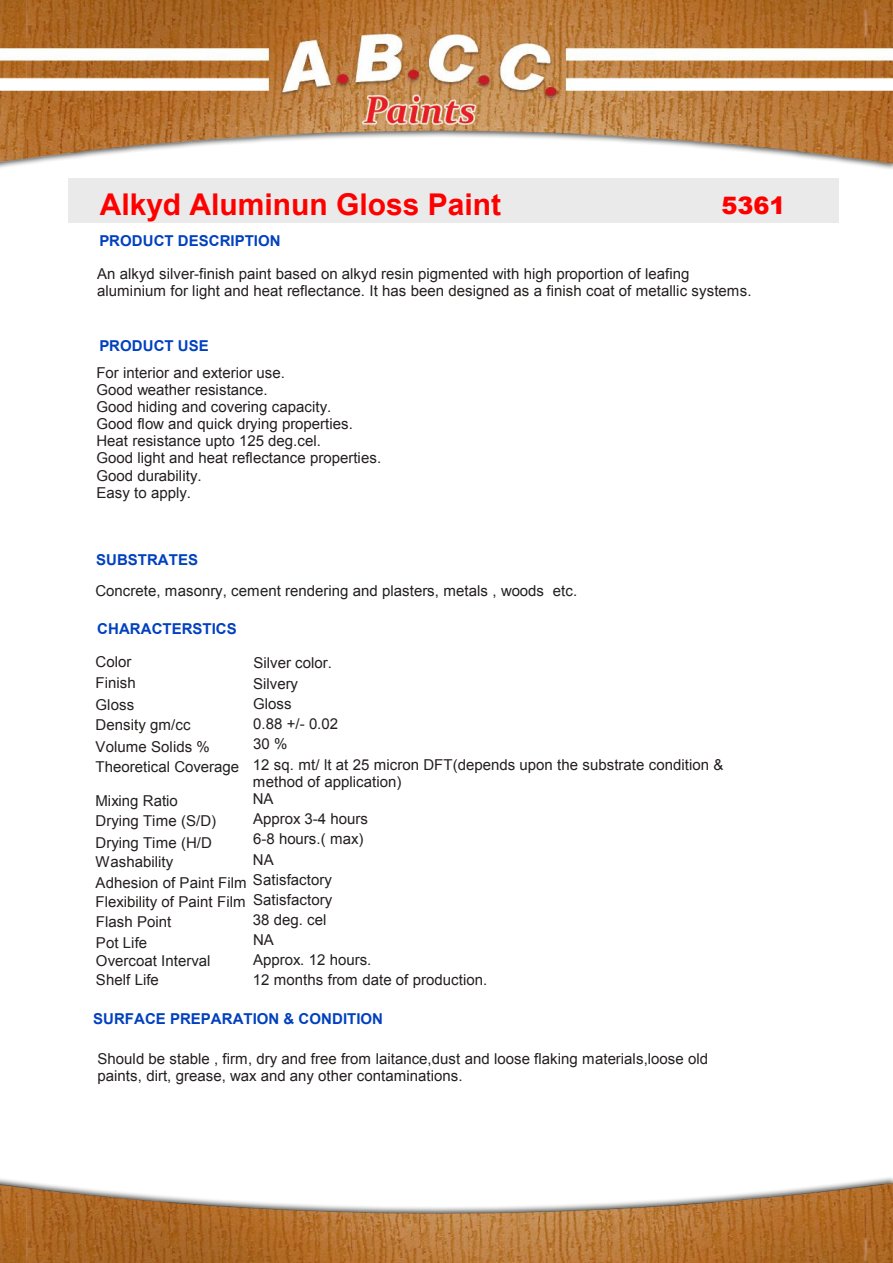
<style>
.page{position:relative;width:893px;height:1263px;background:#fff}
.page>*{position:absolute;margin:0;border:0;box-sizing:border-box;transform-origin:0 0}
.t1{font:700 30px "Arial";color:#f00}
.t2{font:900 24px "Arial";color:#f00}
.t3{font:15px/20.2px "Arial";color:#241f1f}
.t4{font:700 15px "Arial";letter-spacing:.005em;color:#0040bf}
</style>
<div class="page">
<img style="left:0;top:0;width:893px;height:1263px">
<div style="left:68px;top:179px;width:771px;height:44px;background:#ebeaea"></div>
<h1 class="t1" style="left:100px;top:185px;width:403px">Alkyd Aluminun Gloss Paint</h1>
<h2 class="t2" style="left:721px;top:188px;width:66px">5361</h2>
<p class="t4" style="left:99px;top:231px;width:183px">PRODUCT DESCRIPTION</p>
<p class="t3" style="left:97px;top:265px;width:656px;line-height:17.1px">An alkyd silver-finish paint based on alkyd resin pigmented with high proportion of leafing aluminium for light and heat reflectance. It has been designed as a finish coat of metallic systems.</p>
<p class="t4" style="left:99px;top:335px;width:111px">PRODUCT USE</p>
<p class="t3" style="left:96px;top:364px;width:286px;line-height:17.1px">For interior and exterior use.<br>Good weather resistance.<br>Good hiding and covering capacity.<br>Good flow and quick drying properties.<br>Heat resistance upto 125 deg.cel.<br>Good light and heat reflectance properties.<br>Good durability.<br>Easy to apply.</p>
<p class="t4" style="left:96px;top:550px;width:103px">SUBSTRATES</p>
<p class="t3" style="left:95px;top:581px;width:483px">Concrete, masonry, cement rendering and plasters, metals , woods etc.</p>
<p class="t4" style="left:97px;top:619px;width:141px">CHARACTERSTICS</p>
<p class="t3" style="left:96px;top:652px;width:37px">Color</p>
<p class="t3" style="left:253px;top:653px;width:472px">Silver color.<br>Silvery<br>Gloss<br>0.88 +/- 0.02<br>30 %<br>12 sq. mt/ lt at 25 micron DFT(depends upon the substrate condition &amp;</p>
<p class="t3" style="left:253px;top:773px;width:150px;line-height:17.1px">method of application)<br>NA</p>
<p class="t3" style="left:253px;top:809px;width:120px">Approx 3-4 hours<br>6-8 hours.( max)<br>NA<br>Satisfactory<br>Satisfactory<br>38 deg. cel<br>NA<br>Approx. 12 hours.</p>
<p class="t3" style="left:96px;top:673px;width:42px">Finish</p>
<p class="t3" style="left:96px;top:694px;width:40px">Gloss</p>
<p class="t3" style="left:96px;top:714px;width:97px">Density gm/cc</p>
<p class="t3" style="left:96px;top:737px;width:116px">Volume Solids %</p>
<p class="t3" style="left:96px;top:757px;width:145px">Theoretical Coverage</p>
<p class="t3" style="left:96px;top:791px;width:84px">Mixing Ratio</p>
<p class="t3" style="left:96px;top:811px;width:122px">Drying Time (S/D)</p>
<p class="t3" style="left:96px;top:832px;width:118px">Drying Time (H/D</p>
<p class="t3" style="left:96px;top:852px;width:79px">Washability</p>
<p class="t3" style="left:96px;top:873px;width:153px">Adhesion of Paint Film</p>
<p class="t3" style="left:96px;top:892px;width:151px">Flexibility of Paint Film</p>
<p class="t3" style="left:96px;top:912px;width:77px">Flash Point</p>
<p class="t3" style="left:96px;top:932px;width:53px">Pot Life</p>
<p class="t3" style="left:96px;top:950px;width:116px">Overcoat Interval</p>
<p class="t3" style="left:96px;top:970px;width:65px">Shelf Life</p>
<p class="t3" style="left:253px;top:970px;width:236px">12 months from date of production.</p>
<p class="t4" style="left:93px;top:1009px;width:291px">SURFACE PREPARATION &amp; CONDITION</p>
<p class="t3" style="left:98px;top:1050px;width:612px;line-height:17.1px">Should be stable , firm, dry and free from laitance,dust and loose flaking materials,loose old paints, dirt, grease, wax and any other contaminations.</p>
</div>
